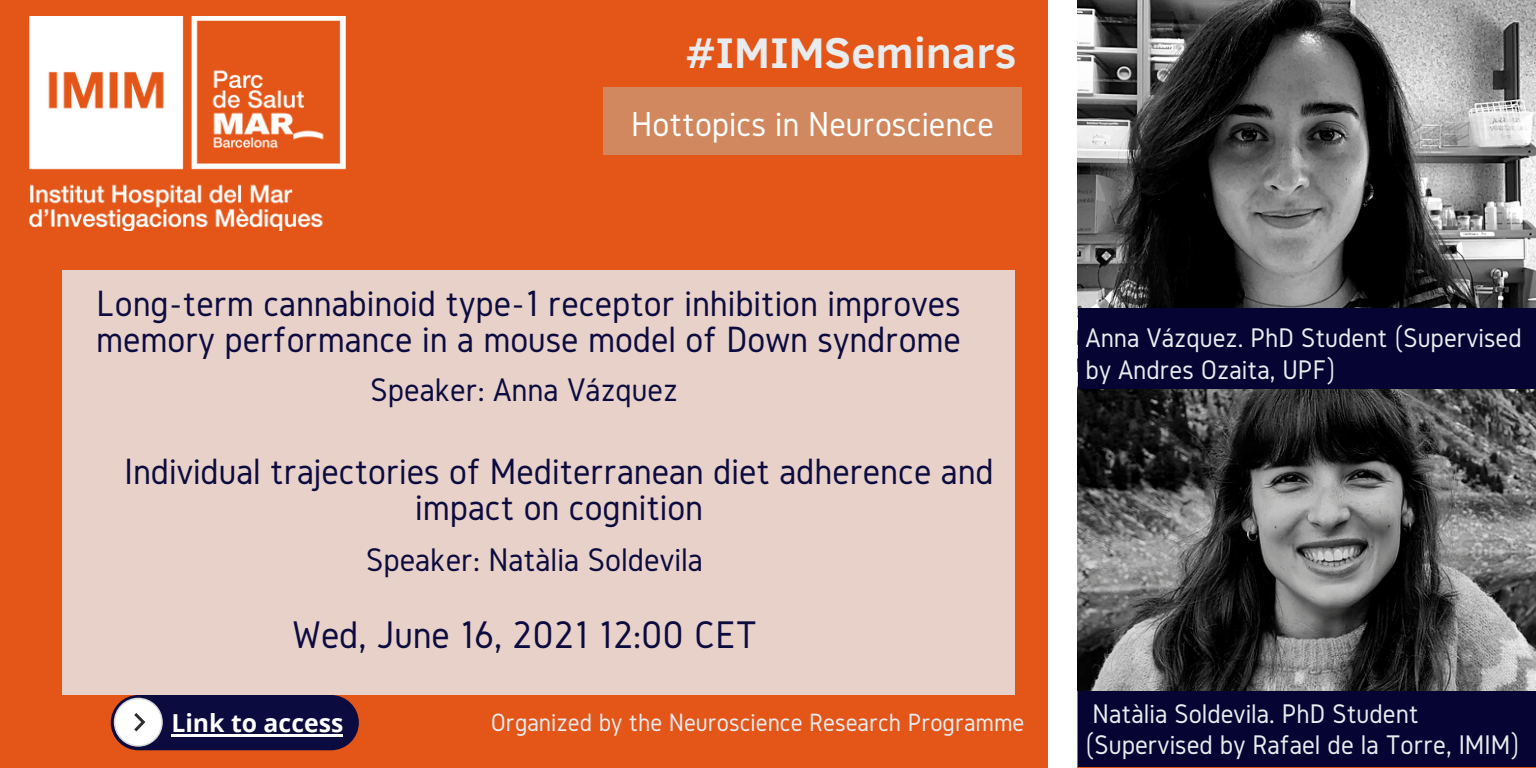
<style>
.page{position:relative;width:1536px;height:768px;background:#e45518}
.page>*{position:absolute;margin:0;border:0;box-sizing:border-box;transform-origin:0 0}
.t1{font:700 44px "Clear Sans";color:#e9ecef}
.t2{font:40px "Gidole";color:#0c0b40}
.t3{font:38px/36px "Gidole";color:#0c0b40}
.t4{font:36px "Gidole";color:#fff}
.t5{font:34px "Gidole";color:#0c0b40}
.t6{font:28px/31.6px "Gidole";color:#e9ecef}
.t7{font:26px "Gidole";color:#e9ecef}
.t8{font:700 24.8px "Open Sans";color:#fff}
</style>
<div class="page">
<div style="left:63px;top:270px;width:952px;height:424px;background:#e8d1c9"></div>
<img style="left:29px;top:16px;width:317px;height:215px">
<img style="left:1078px;top:0;width:458px;height:308px">
<div style="left:1078px;top:677px;width:458px;height:90px;background:#050432"></div>
<div style="left:1049px;top:0;width:28px;height:768px;background:#fff"></div>
<div style="left:1078px;top:308px;width:458px;height:96px;background:#050432"></div>
<div style="left:603px;top:88px;width:419px;height:67px;background:#d2885f"></div>
<img style="left:1078px;top:389px;width:458px;height:302px">
<div style="left:111px;top:695px;width:248px;height:55px;background:#0c0b40;border-radius:28px"></div>
<svg style="left:114px;top:698px;width:49px;height:49px"></svg>
<hr style="left:171px;top:734px;width:172px;height:3px;background:#fff">
<p class="t1" style="left:685px;top:21px;width:333px">#IMIMSeminars</p>
<p class="t4" style="left:631px;top:104px;width:364px">Hottopics in Neuroscience</p>
<p class="t3" style="left:96px;top:285px;width:866px">Long-term cannabinoid type-1 receptor inhibition improves memory performance in a mouse model of Down syndrome</p>
<p class="t5" style="left:371px;top:371px;width:309px">Speaker: Anna Vázquez</p>
<p class="t3" style="left:125px;top:453px;width:871px;text-align:center">Individual trajectories of Mediterranean diet adherence and impact on cognition</p>
<p class="t5" style="left:366px;top:541px;width:338px">Speaker: Natàlia Soldevila</p>
<p class="t2" style="left:293px;top:613px;width:466px">Wed, June 16, 2021 12:00 CET</p>
<p class="t8" style="left:171px;top:706px;width:174px">Link to access</p>
<p class="t7" style="left:491px;top:708px;width:535px">Organized by the Neuroscience Research Programme</p>
<p class="t6" style="left:1086px;top:322px;width:438px">Anna Vázquez. PhD Student (Supervised by Andres Ozaita, UPF)</p>
<p class="t6" style="left:1086px;top:697px;width:435px">Natàlia Soldevila. PhD Student (Supervised by Rafael de la Torre, IMIM)</p>
</div>
